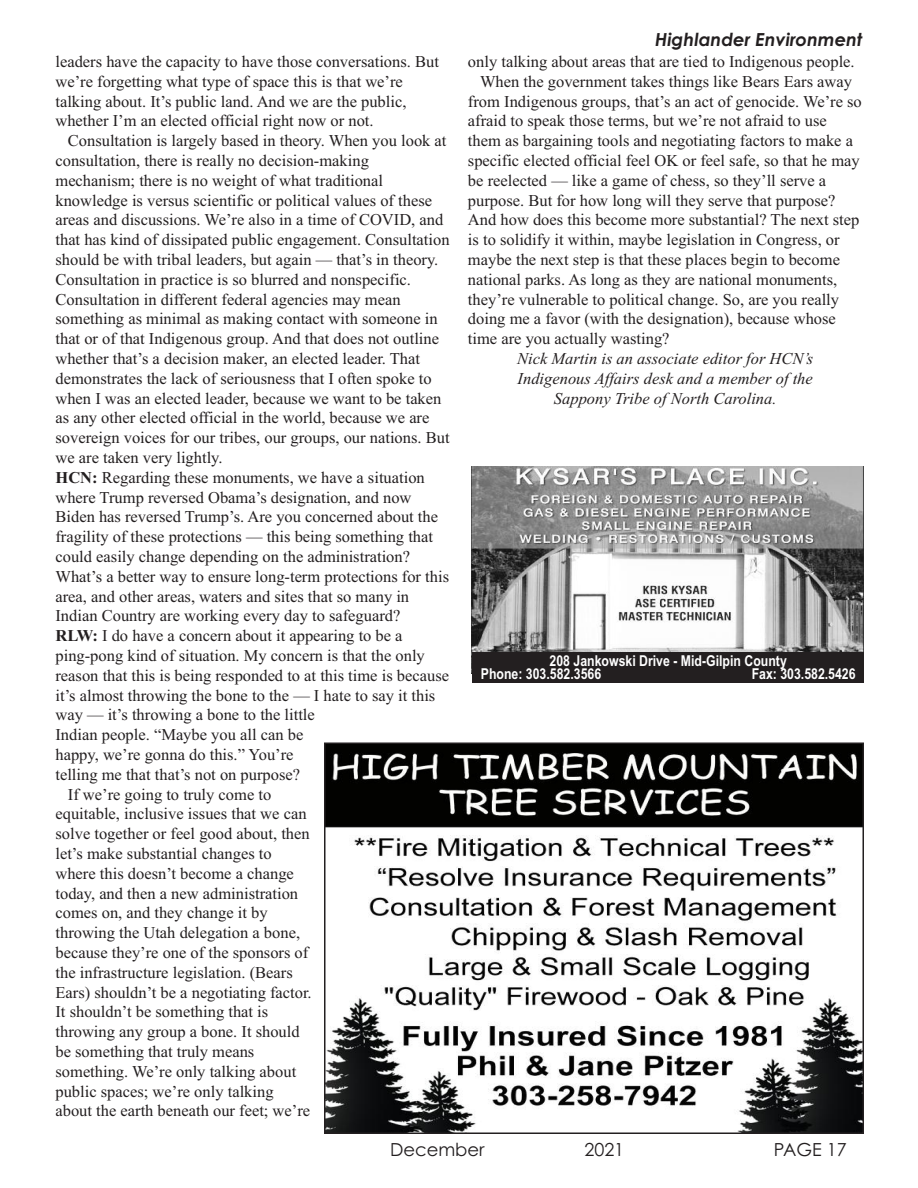
<style>
.page{position:relative;width:918px;height:1188px;background:#fff}
.page>*{position:absolute;margin:0;border:0;box-sizing:border-box;transform-origin:0 0}
.t1{font:italic 700 18px "Century Gothic";color:#231f20}
.t2{font:18px "Century Gothic";color:#231f20}
.t3{font:16.5px "Times New Roman";color:#231f20}
.t4{font:16.5px "Times New Roman PS Italic MT TT";color:#231f20}
.t5{font:15px/13.5px "Arial Narrow Bold TT";color:#fff}
.s1{font-family:"Times New Roman PS Bold MT TT"}
</style>
<div class="page">
<img style="left:327px;top:745px;width:534px;height:386px">
<div style="left:324px;top:742px;width:540px;height:392px;border:2px solid #231f20"></div>
<img style="left:472px;top:466px;width:391px;height:186px">
<div style="left:472px;top:652px;width:392px;height:30px;background:#231f20"></div>
<p class="t3" style="left:56px;top:52px;width:385px">leaders have the capacity to have those conversations. But</p>
<p class="t3" style="left:55px;top:71px;width:349px">we’re forgetting what type of space this is that we’re</p>
<p class="t3" style="left:55px;top:91px;width:353px">talking about. It’s public land. And we are the public,</p>
<p class="t3" style="left:55px;top:111px;width:320px">whether I’m an elected official right now or not.</p>
<p class="t3" style="left:68px;top:131px;width:380px">Consultation is largely based in theory. When you look at</p>
<p class="t3" style="left:55px;top:151px;width:315px">consultation, there is really no decision-making</p>
<p class="t3" style="left:55px;top:170px;width:329px">mechanism; there is no weight of what traditional</p>
<p class="t3" style="left:55px;top:190px;width:378px">knowledge is versus scientific or political values of these</p>
<p class="t3" style="left:55px;top:210px;width:389px">areas and discussions. We’re also in a time of COVID, and</p>
<p class="t3" style="left:55px;top:230px;width:396px">that has kind of dissipated public engagement. Consultation</p>
<p class="t3" style="left:55px;top:250px;width:384px">should be with tribal leaders, but again — that’s in theory.</p>
<p class="t3" style="left:55px;top:269px;width:357px">Consultation in practice is so blurred and nonspecific.</p>
<p class="t3" style="left:55px;top:289px;width:347px">Consultation in different federal agencies may mean</p>
<p class="t3" style="left:55px;top:309px;width:384px">something as minimal as making contact with someone in</p>
<p class="t3" style="left:55px;top:329px;width:385px">that or of that Indigenous group. And that does not outline</p>
<p class="t3" style="left:55px;top:349px;width:366px">whether that’s a decision maker, an elected leader. That</p>
<p class="t3" style="left:55px;top:368px;width:378px">demonstrates the lack of seriousness that I often spoke to</p>
<p class="t3" style="left:55px;top:388px;width:387px">when I was an elected leader, because we want to be taken</p>
<p class="t3" style="left:55px;top:408px;width:375px">as any other elected official in the world, because we are</p>
<p class="t3" style="left:55px;top:428px;width:396px">sovereign voices for our tribes, our groups, our nations. But</p>
<p class="t3" style="left:55px;top:448px;width:169px">we are taken very lightly.</p>
<p class="t3" style="left:55px;top:467px;width:371px"><span class="s1">HCN:</span> Regarding these monuments, we have a situation</p>
<p class="t3" style="left:55px;top:487px;width:358px">where Trump reversed Obama’s designation, and now</p>
<p class="t3" style="left:55px;top:507px;width:384px">Biden has reversed Trump’s. Are you concerned about the</p>
<p class="t3" style="left:55px;top:527px;width:379px">fragility of these protections — this being something that</p>
<p class="t3" style="left:55px;top:547px;width:356px">could easily change depending on the administration?</p>
<p class="t3" style="left:55px;top:566px;width:395px">What’s a better way to ensure long-term protections for this</p>
<p class="t3" style="left:55px;top:586px;width:355px">area, and other areas, waters and sites that so many in</p>
<p class="t3" style="left:55px;top:606px;width:347px">Indian Country are working every day to safeguard?</p>
<p class="t3" style="left:55px;top:626px;width:349px"><span class="s1">RLW:</span> I do have a concern about it appearing to be a</p>
<p class="t3" style="left:55px;top:646px;width:371px">ping-pong kind of situation. My concern is that the only</p>
<p class="t3" style="left:55px;top:665px;width:395px">reason that this is being responded to at this time is because</p>
<p class="t3" style="left:55px;top:685px;width:381px">it’s almost throwing the bone to the — I hate to say it this</p>
<p class="t3" style="left:55px;top:705px;width:261px">way — it’s throwing a bone to the little</p>
<p class="t3" style="left:55px;top:725px;width:249px">Indian people. “Maybe you all can be</p>
<p class="t3" style="left:55px;top:745px;width:240px">happy, we’re gonna do this.” You’re</p>
<p class="t3" style="left:55px;top:764px;width:246px">telling me that that’s not on purpose?</p>
<p class="t3" style="left:68px;top:784px;width:205px">If we’re going to truly come to</p>
<p class="t3" style="left:55px;top:804px;width:253px">equitable, inclusive issues that we can</p>
<p class="t3" style="left:56px;top:824px;width:256px">solve together or feel good about, then</p>
<p class="t3" style="left:55px;top:844px;width:218px">let’s make substantial changes to</p>
<p class="t3" style="left:55px;top:863px;width:240px">where this doesn’t become a change</p>
<p class="t3" style="left:55px;top:883px;width:244px">today, and then a new administration</p>
<p class="t3" style="left:55px;top:903px;width:214px">comes on, and they change it by</p>
<p class="t3" style="left:55px;top:923px;width:246px">throwing the Utah delegation a bone,</p>
<p class="t3" style="left:55px;top:943px;width:254px">because they’re one of the sponsors of</p>
<p class="t3" style="left:55px;top:962px;width:239px">the infrastructure legislation. (Bears</p>
<p class="t3" style="left:55px;top:982px;width:258px">Ears) shouldn’t be a negotiating factor.</p>
<p class="t3" style="left:55px;top:1002px;width:214px">It shouldn’t be something that is</p>
<p class="t3" style="left:55px;top:1022px;width:246px">throwing any group a bone. It should</p>
<p class="t3" style="left:55px;top:1042px;width:200px">be something that truly means</p>
<p class="t3" style="left:55px;top:1061px;width:242px">something. We’re only talking about</p>
<p class="t3" style="left:55px;top:1081px;width:220px">public spaces; we’re only talking</p>
<p class="t3" style="left:55px;top:1101px;width:256px">about the earth beneath our feet; we’re</p>
<p class="t1" style="left:655px;top:29px;width:209px">Highlander Environment</p>
<p class="t3" style="left:468px;top:52px;width:388px">only talking about areas that are tied to Indigenous people.</p>
<p class="t3" style="left:480px;top:71px;width:374px">When the government takes things like Bears Ears away</p>
<p class="t3" style="left:468px;top:91px;width:395px">from Indigenous groups, that’s an act of genocide. We’re so</p>
<p class="t3" style="left:468px;top:111px;width:360px">afraid to speak those terms, but we’re not afraid to use</p>
<p class="t3" style="left:468px;top:131px;width:387px">them as bargaining tools and negotiating factors to make a</p>
<p class="t3" style="left:468px;top:151px;width:393px">specific elected official feel OK or feel safe, so that he may</p>
<p class="t3" style="left:468px;top:170px;width:360px">be reelected — like a game of chess, so they’ll serve a</p>
<p class="t3" style="left:468px;top:190px;width:369px">purpose. But for how long will they serve that purpose?</p>
<p class="t3" style="left:468px;top:210px;width:393px">And how does this become more substantial? The next step</p>
<p class="t3" style="left:468px;top:230px;width:373px">is to solidify it within, maybe legislation in Congress, or</p>
<p class="t3" style="left:468px;top:250px;width:374px">maybe the next step is that these places begin to become</p>
<p class="t3" style="left:468px;top:269px;width:371px">national parks. As long as they are national monuments,</p>
<p class="t3" style="left:468px;top:289px;width:373px">they’re vulnerable to political change. So, are you really</p>
<p class="t3" style="left:468px;top:309px;width:369px">doing me a favor (with the designation), because whose</p>
<p class="t3" style="left:468px;top:329px;width:203px">time are you actually wasting?</p>
<p class="t4" style="left:517px;top:349px;width:298px">Nick Martin is an associate editor for HCN’s</p>
<p class="t4" style="left:518px;top:368px;width:297px">Indigenous Affairs desk and a member of the</p>
<p class="t4" style="left:554px;top:388px;width:224px">Sappony Tribe of North Carolina.</p>
<p class="t5" style="left:481px;top:654px;width:308px;text-indent:69px">208 Jankowski Drive - Mid-Gilpin County<br>Phone: 303.582.3566</p>
<p class="t5" style="left:752px;top:667px;width:105px">Fax: 303.582.5426</p>
<p class="t2" style="left:390px;top:1139px;width:96px">December</p>
<p class="t2" style="left:584px;top:1139px;width:41px">2021</p>
<p class="t2" style="left:774px;top:1139px;width:74px">PAGE 17</p>
</div>
